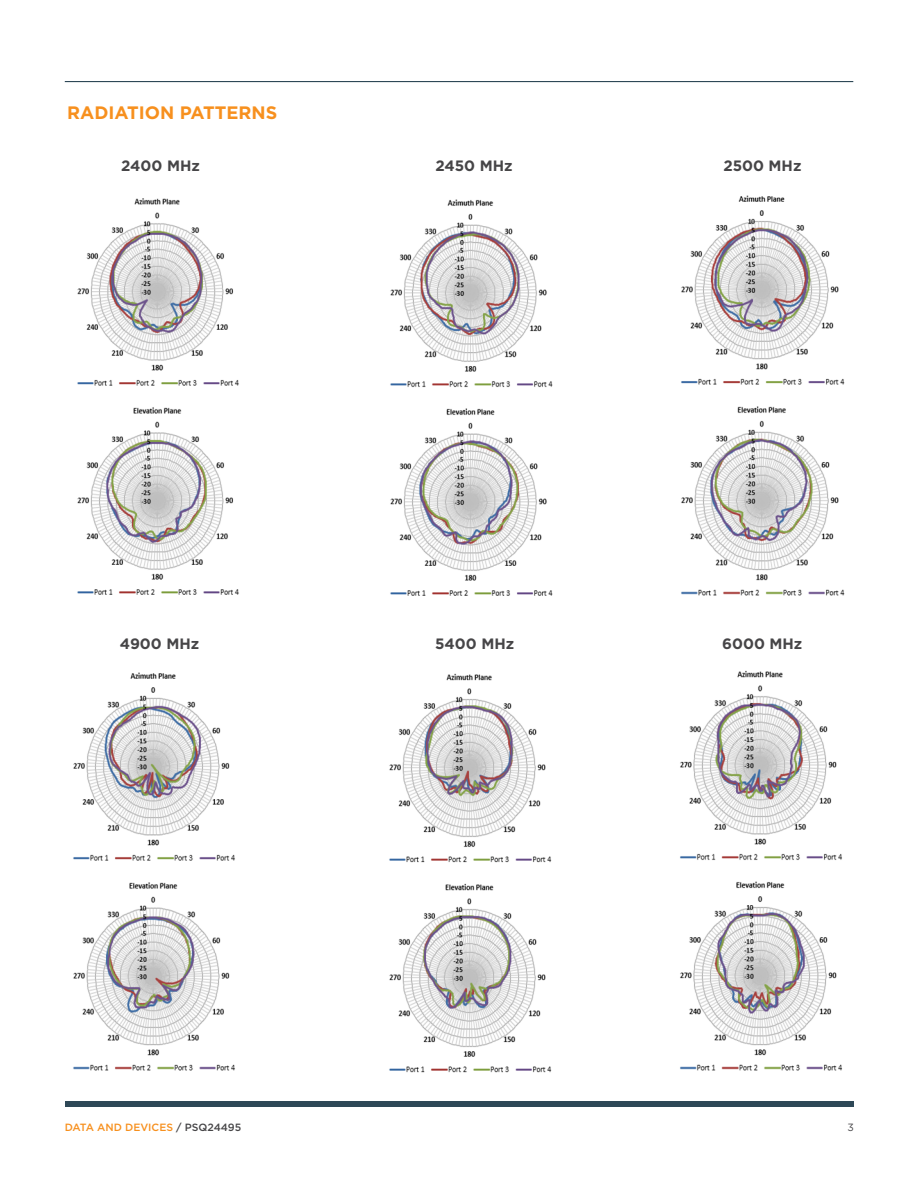
<style>
.page{position:relative;width:918px;height:1188px;background:#fff}
.page>*{position:absolute;margin:0;border:0;box-sizing:border-box;transform-origin:0 0}
.t1{font:700 18px "Gotham";color:#f7901e}
.t2{font:700 15px "Gotham";color:#464547}
.t3{font:500 10.5px "Gotham";color:#f7901e}
.t4{font:10.5px "Gotham";color:#464547}
.s1{color:#464547}
</style>
<div class="page">
<hr style="left:65px;top:81px;width:788px;height:1px;background:#2e4857">
<div style="left:65px;top:1101px;width:788px;height:6px;background:#2e4857"></div>
<img style="left:77px;top:198px;width:162px;height:397px">
<img style="left:390px;top:199px;width:163px;height:397px">
<img style="left:681px;top:195px;width:164px;height:401px">
<img style="left:73px;top:672px;width:162px;height:399px">
<img style="left:389px;top:673px;width:163px;height:400px">
<img style="left:680px;top:670px;width:162px;height:401px">
<p class="t1" style="left:67px;top:101px;width:212px">RADIATION PATTERNS</p>
<p class="t2" style="left:121px;top:156px;width:80px">2400 MHz</p>
<p class="t2" style="left:435px;top:156px;width:79px">2450 MHz</p>
<p class="t2" style="left:723px;top:156px;width:80px">2500 MHz</p>
<p class="t2" style="left:120px;top:634px;width:81px">4900 MHz</p>
<p class="t2" style="left:435px;top:634px;width:81px">5400 MHz</p>
<p class="t2" style="left:722px;top:634px;width:82px">6000 MHz</p>
<p class="t3" style="left:65px;top:1120px;width:178px">DATA AND DEVICES <span class="s1">/ PSQ24495</span></p>
<p class="t4" style="left:847px;top:1121px;width:8px">3</p>
</div>
